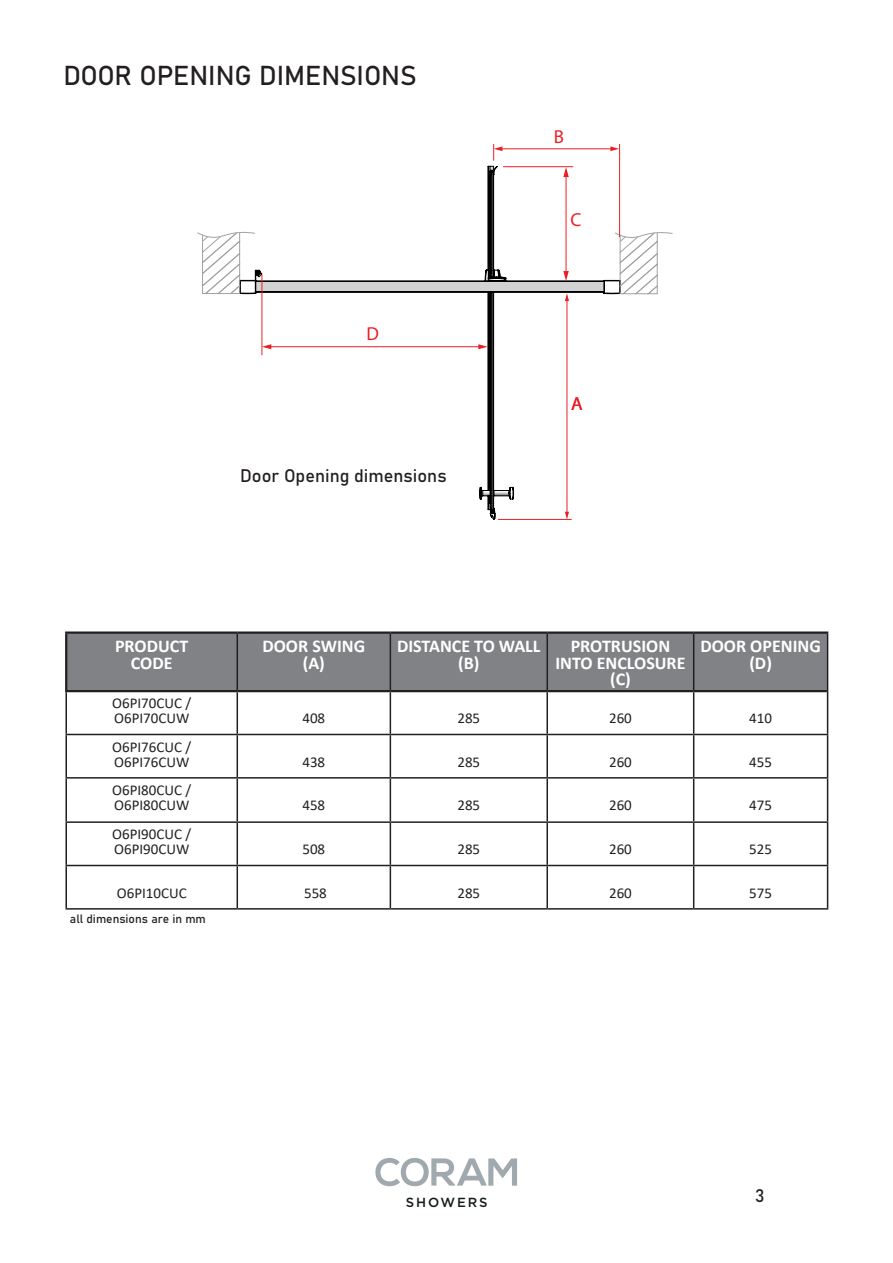
<style>
.page{position:relative;width:893px;height:1263px;background:#fff}
.page>*{position:absolute;margin:0;border:0;box-sizing:border-box;transform-origin:0 0}
.t1{font:27px "Bahnschrift";color:#231f20}
.t2{font:18.75px "Myriad Pro";color:#ec1e24}
.t3{font:700 18px/16.5px "Calibri";color:#fff;text-align:center}
.t4{font:18px "Bahnschrift";color:#231f20}
.t5{font:15px "Calibri";color:#231f20}
.t6{font:500 13.2px "Gotham HTF";letter-spacing:.14em;color:#141c1b}
.t7{font:12px "Bahnschrift";color:#231f20}
</style>
<div class="page">
<svg style="left:375px;top:1158px;width:142px;height:28px"></svg>
<svg style="left:242px;top:166px;width:379px;height:354px"></svg>
<svg style="left:197px;top:232px;width:58px;height:62px"></svg>
<svg style="left:615px;top:232px;width:58px;height:62px"></svg>
<hr style="left:567px;top:300px;width:1px;height:213px;background:#ec1e24">
<svg style="left:565px;top:293px;width:4px;height:8px"></svg>
<svg style="left:565px;top:512px;width:4px;height:7px"></svg>
<hr style="left:498px;top:519px;width:73px;height:1px;background:#ec1e24">
<hr style="left:270px;top:346px;width:210px;height:1px;background:#ec1e24">
<svg style="left:262px;top:344px;width:9px;height:5px"></svg>
<svg style="left:478px;top:292px;width:32px;height:221px"></svg>
<hr style="left:261px;top:275px;width:1px;height:80px;background:#ec1e24">
<hr style="left:503px;top:166px;width:70px;height:1px;background:#ec1e24">
<hr style="left:566px;top:175px;width:1px;height:98px;background:#ec1e24">
<svg style="left:563px;top:167px;width:6px;height:10px"></svg>
<svg style="left:563px;top:271px;width:6px;height:10px"></svg>
<hr style="left:619px;top:144px;width:1px;height:93px;background:#ec1e24">
<hr style="left:501px;top:148px;width:111px;height:1px;background:#ec1e24">
<svg style="left:488px;top:144px;width:14px;height:134px"></svg>
<svg style="left:610px;top:146px;width:9px;height:5px"></svg>
<div style="left:67px;top:634px;width:760px;height:56px;background:#818285"></div>
<hr style="left:237px;top:634px;width:1px;height:56px;background:#231f20">
<hr style="left:390px;top:634px;width:1px;height:56px;background:#231f20">
<hr style="left:546px;top:634px;width:2px;height:56px;background:#231f20">
<hr style="left:693px;top:634px;width:1px;height:56px;background:#231f20">
<hr style="left:827px;top:634px;width:1px;height:57px;background:#231f20">
<hr style="left:65px;top:692px;width:2px;height:42px;background:#231f20">
<hr style="left:237px;top:692px;width:1px;height:42px;background:#231f20">
<hr style="left:390px;top:692px;width:1px;height:42px;background:#231f20">
<hr style="left:546px;top:692px;width:2px;height:42px;background:#231f20">
<hr style="left:693px;top:692px;width:1px;height:42px;background:#231f20">
<hr style="left:827px;top:691px;width:1px;height:43px;background:#231f20">
<hr style="left:65px;top:734px;width:172px;height:1px;background:#231f20">
<hr style="left:65px;top:735px;width:2px;height:42px;background:#231f20">
<hr style="left:237px;top:734px;width:153px;height:1px;background:#231f20">
<hr style="left:237px;top:735px;width:1px;height:42px;background:#231f20">
<hr style="left:390px;top:734px;width:157px;height:1px;background:#231f20">
<hr style="left:390px;top:735px;width:1px;height:42px;background:#231f20">
<hr style="left:547px;top:734px;width:147px;height:1px;background:#231f20">
<hr style="left:546px;top:735px;width:2px;height:42px;background:#231f20">
<hr style="left:694px;top:734px;width:134px;height:1px;background:#231f20">
<hr style="left:693px;top:735px;width:1px;height:42px;background:#231f20">
<hr style="left:827px;top:735px;width:1px;height:42px;background:#231f20">
<hr style="left:65px;top:777px;width:172px;height:1px;background:#231f20">
<hr style="left:65px;top:778px;width:2px;height:43px;background:#231f20">
<hr style="left:237px;top:777px;width:153px;height:1px;background:#231f20">
<hr style="left:237px;top:778px;width:1px;height:43px;background:#231f20">
<hr style="left:390px;top:777px;width:157px;height:1px;background:#231f20">
<hr style="left:390px;top:778px;width:1px;height:43px;background:#231f20">
<hr style="left:547px;top:777px;width:147px;height:1px;background:#231f20">
<hr style="left:546px;top:778px;width:2px;height:43px;background:#231f20">
<hr style="left:694px;top:777px;width:134px;height:1px;background:#231f20">
<hr style="left:693px;top:778px;width:1px;height:43px;background:#231f20">
<hr style="left:827px;top:778px;width:1px;height:43px;background:#231f20">
<hr style="left:65px;top:821px;width:172px;height:2px;background:#231f20">
<hr style="left:65px;top:823px;width:2px;height:42px;background:#231f20">
<hr style="left:237px;top:821px;width:153px;height:2px;background:#231f20">
<hr style="left:237px;top:823px;width:1px;height:42px;background:#231f20">
<hr style="left:390px;top:821px;width:157px;height:2px;background:#231f20">
<hr style="left:390px;top:823px;width:1px;height:42px;background:#231f20">
<hr style="left:547px;top:821px;width:147px;height:2px;background:#231f20">
<hr style="left:546px;top:823px;width:2px;height:42px;background:#231f20">
<hr style="left:694px;top:821px;width:134px;height:2px;background:#231f20">
<hr style="left:693px;top:823px;width:1px;height:42px;background:#231f20">
<hr style="left:827px;top:823px;width:1px;height:42px;background:#231f20">
<hr style="left:65px;top:865px;width:172px;height:1px;background:#231f20">
<hr style="left:65px;top:866px;width:2px;height:42px;background:#231f20">
<hr style="left:237px;top:865px;width:153px;height:1px;background:#231f20">
<hr style="left:237px;top:866px;width:1px;height:42px;background:#231f20">
<hr style="left:390px;top:865px;width:157px;height:1px;background:#231f20">
<hr style="left:390px;top:866px;width:1px;height:42px;background:#231f20">
<hr style="left:547px;top:865px;width:147px;height:1px;background:#231f20">
<hr style="left:546px;top:866px;width:2px;height:42px;background:#231f20">
<hr style="left:694px;top:865px;width:134px;height:1px;background:#231f20">
<hr style="left:693px;top:866px;width:1px;height:42px;background:#231f20">
<hr style="left:827px;top:866px;width:1px;height:42px;background:#231f20">
<hr style="left:65px;top:908px;width:172px;height:2px;background:#231f20">
<hr style="left:237px;top:908px;width:153px;height:2px;background:#231f20">
<hr style="left:390px;top:908px;width:157px;height:2px;background:#231f20">
<hr style="left:547px;top:908px;width:147px;height:2px;background:#231f20">
<hr style="left:694px;top:908px;width:134px;height:2px;background:#231f20">
<hr style="left:65px;top:631px;width:172px;height:3px;background:#231f20">
<hr style="left:65px;top:634px;width:2px;height:56px;background:#231f20">
<hr style="left:237px;top:631px;width:153px;height:3px;background:#231f20">
<hr style="left:390px;top:631px;width:157px;height:3px;background:#231f20">
<hr style="left:547px;top:631px;width:147px;height:3px;background:#231f20">
<hr style="left:694px;top:631px;width:134px;height:3px;background:#231f20">
<hr style="left:65px;top:690px;width:172px;height:2px;background:#231f20">
<hr style="left:237px;top:690px;width:153px;height:2px;background:#231f20">
<hr style="left:390px;top:690px;width:157px;height:2px;background:#231f20">
<hr style="left:547px;top:690px;width:147px;height:2px;background:#231f20">
<hr style="left:694px;top:690px;width:133px;height:2px;background:#231f20">
<p class="t1" style="left:63px;top:59px;width:355px">DOOR OPENING DIMENSIONS</p>
<p class="t2" style="left:366px;top:322px;width:14px">D</p>
<p class="t4" style="left:240px;top:464px;width:208px">Door Opening dimensions</p>
<p class="t2" style="left:554px;top:125px;width:12px">B</p>
<p class="t2" style="left:570px;top:208px;width:12px">C</p>
<p class="t2" style="left:571px;top:392px;width:13px">A</p>
<p class="t3" style="left:115px;top:638px;width:75px">PRODUCT</p>
<p class="t3" style="left:131px;top:654px;width:43px">CODE</p>
<p class="t3" style="left:262px;top:638px;width:104px">DOOR SWING</p>
<p class="t3" style="left:303px;top:654px;width:24px">(A)</p>
<p class="t3" style="left:397px;top:638px;width:145px">DISTANCE TO WALL</p>
<p class="t3" style="left:458px;top:654px;width:23px">(B)</p>
<p class="t3" style="left:555px;top:638px;width:132px">PROTRUSION<br>INTO ENCLOSURE</p>
<p class="t3" style="left:610px;top:671px;width:22px">(C)</p>
<p class="t3" style="left:700px;top:638px;width:122px">DOOR OPENING</p>
<p class="t3" style="left:749px;top:654px;width:24px">(D)</p>
<p class="t5" style="left:112px;top:693px;width:81px">O6PI70CUC /</p>
<p class="t5" style="left:114px;top:708px;width:77px">O6PI70CUW</p>
<p class="t5" style="left:302px;top:708px;width:24px">408</p>
<p class="t5" style="left:457px;top:708px;width:24px">285</p>
<p class="t5" style="left:609px;top:708px;width:24px">260</p>
<p class="t5" style="left:749px;top:708px;width:24px">410</p>
<p class="t5" style="left:112px;top:736px;width:81px">O6PI76CUC /</p>
<p class="t5" style="left:114px;top:751px;width:77px">O6PI76CUW</p>
<p class="t5" style="left:302px;top:751px;width:24px">438</p>
<p class="t5" style="left:457px;top:751px;width:24px">285</p>
<p class="t5" style="left:609px;top:751px;width:24px">260</p>
<p class="t5" style="left:749px;top:751px;width:24px">455</p>
<p class="t5" style="left:112px;top:780px;width:81px">O6PI80CUC /</p>
<p class="t5" style="left:114px;top:795px;width:77px">O6PI80CUW</p>
<p class="t5" style="left:302px;top:795px;width:24px">458</p>
<p class="t5" style="left:457px;top:795px;width:24px">285</p>
<p class="t5" style="left:609px;top:795px;width:24px">260</p>
<p class="t5" style="left:749px;top:795px;width:24px">475</p>
<p class="t5" style="left:112px;top:824px;width:81px">O6PI90CUC /</p>
<p class="t5" style="left:114px;top:839px;width:77px">O6PI90CUW</p>
<p class="t5" style="left:302px;top:839px;width:24px">508</p>
<p class="t5" style="left:457px;top:839px;width:24px">285</p>
<p class="t5" style="left:609px;top:839px;width:24px">260</p>
<p class="t5" style="left:749px;top:839px;width:24px">525</p>
<p class="t5" style="left:117px;top:882px;width:71px">O6PI10CUC</p>
<p class="t5" style="left:304px;top:882px;width:24px">558</p>
<p class="t5" style="left:457px;top:882px;width:24px">285</p>
<p class="t5" style="left:609px;top:882px;width:24px">260</p>
<p class="t5" style="left:749px;top:882px;width:24px">575</p>
<p class="t7" style="left:70px;top:911px;width:137px">all dimensions are in mm</p>
<p class="t6" style="left:406px;top:1194px;width:83px">SHOWERS</p>
<p class="t4" style="left:755px;top:1184px;width:11px">3</p>
</div>
